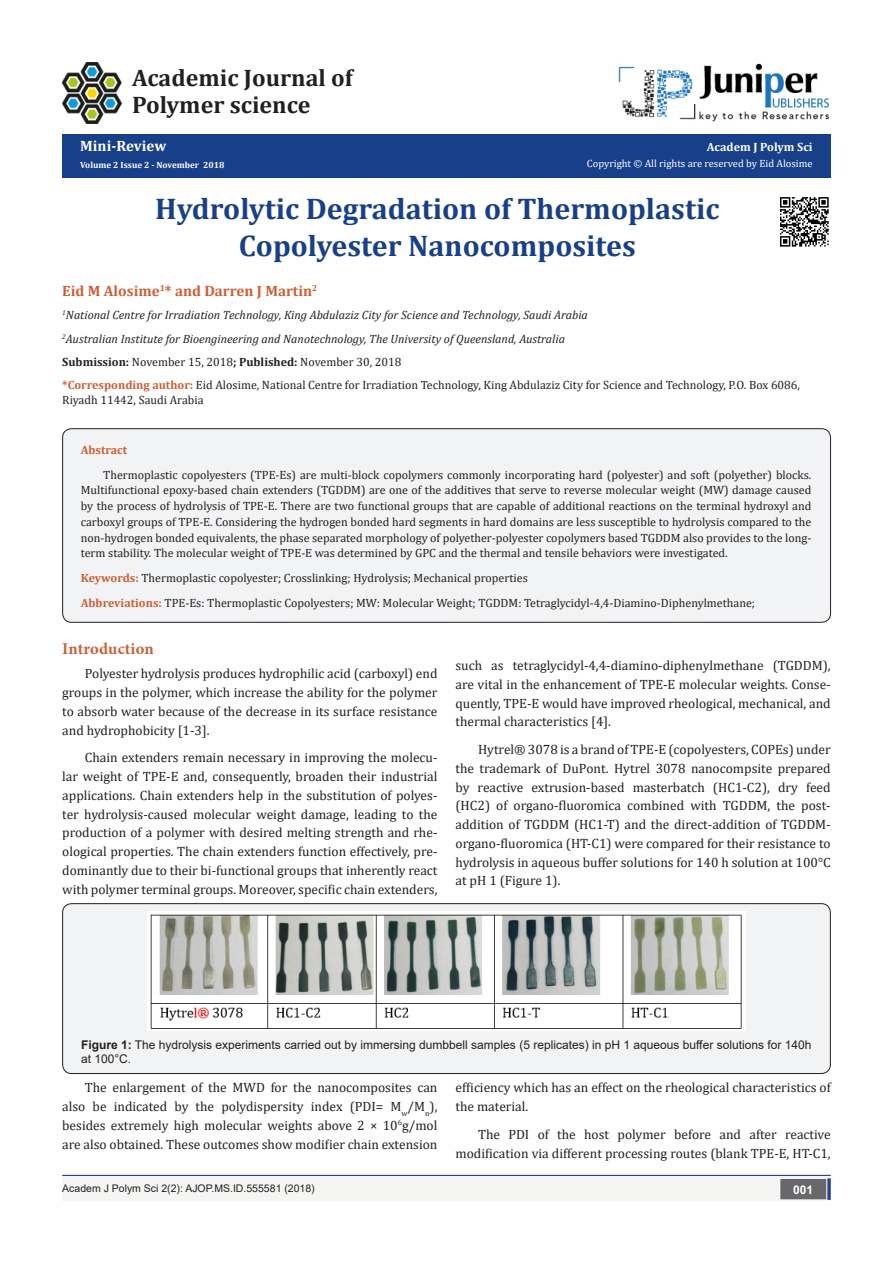
<style>
.page{position:relative;width:893px;height:1263px;background:#fff}
.page>*{position:absolute;margin:0;border:0;box-sizing:border-box;transform-origin:0 0}
.t1{font:700 30px/37.5px "Cambria";color:#183f89;text-align:center}
.t2{font:700 24px/27px "Cambria";color:#231f20}
.t3{font:700 16.5px "Minion Pro";letter-spacing:.005em;color:#ca5f37}
.t4{font:700 15px "Cambria";color:#ca5f37}
.t5{font:700 15px "Cambria";color:#fff}
.t6{font:13.5px/18.8px "Cambria";color:#231f20;text-align:justify}
.t7{font:12px/15.8px "Cambria";color:#231f20}
.t8{font:italic 12px "Cambria";color:#231f20}
.t9{font:12px/14.4px "Arial";color:#231f20}
.t10{font:700 12px "Cambria";color:#fff}
.t11{font:700 12px "Cambria";color:#ca5f37}
.t12{font:700 12px "Arial";color:#fff}
.t13{font:10.5px "Arial";color:#231f20}
.t14{font:10.5px "Cambria";color:#fff}
.t15{font:700 9px "Cambria";color:#fff}
.s1{font-weight:700}
.s2{font-weight:700;color:#ca5f37}
</style>
<div class="page">
<div style="left:62px;top:134px;width:769px;height:44px;background:#183f89"></div>
<div style="left:62px;top:1176px;width:494px;height:25px;background:#f5f5f4"></div>
<div style="left:503px;top:1176px;width:328px;height:25px;background:#f5f5f4"></div>
<svg style="left:827px;top:1178px;width:4px;height:22px"></svg>
<div style="left:781px;top:1180px;width:44px;height:18px;background:#68676a"></div>
<div style="left:780px;top:1179px;width:46px;height:20px;border:2px solid #68676a"></div>
<hr style="left:62px;top:1175px;width:769px;height:1px;background:#253f8e">
<img style="left:618px;top:63px;width:211px;height:59px">
<img style="left:62px;top:62px;width:61px;height:62px">
<div style="left:63px;top:429px;width:767px;height:193px;background:#f2f3f4;border-radius:9px"></div>
<div style="left:62px;top:428px;width:769px;height:194px;border:1px solid #231f20;border-radius:9px"></div>
<div style="left:63px;top:904px;width:767px;height:169px;background:#f2f3f4;border-radius:9px"></div>
<div style="left:62px;top:903px;width:769px;height:171px;border:1px solid #231f20;border-radius:9px"></div>
<img style="left:147px;top:911px;width:599px;height:120px">
<img style="left:780px;top:197px;width:49px;height:50px">
<p class="t2" style="left:132px;top:64px;width:222px">Academic Journal of<br>Polymer science</p>
<p class="t5" style="left:80px;top:135px;width:88px">Mini-Review</p>
<p class="t15" style="left:80px;top:158px;width:146px">Volume 2 Issue 2 - November 2018</p>
<p class="t10" style="left:707px;top:139px;width:107px">Academ J Polym Sci</p>
<p class="t14" style="left:587px;top:157px;width:227px">Copyright © All rights are reserved by Eid Alosime</p>
<p class="t1" style="left:155px;top:189px;width:566px">Hydrolytic Degradation of Thermoplastic<br>Copolyester Nanocomposites</p>
<p class="t4" style="left:62px;top:280px;width:257px">Eid M Alosime<sup>1</sup>* and Darren J Martin<sup>2</sup></p>
<p class="t8" style="left:62px;top:307px;width:527px"><sup>1</sup>National Centre for Irradiation Technology, King Abdulaziz City for Science and Technology, Saudi Arabia</p>
<p class="t8" style="left:62px;top:330px;width:504px"><sup>2</sup>Australian Institute for Bioengineering and Nanotechnology, The University of Queensland, Australia</p>
<p class="t7" style="left:62px;top:354px;width:341px"><span class="s1">Submission:</span> November 15, 2018<span class="s1">; Published:</span> November 30, 2018</p>
<p class="t7" style="left:62px;top:378px;width:739px;line-height:14.4px"><span class="s2">*Corresponding author:</span> Eid Alosime, National Centre for Irradiation Technology, King Abdulaziz City for Science and Technology, P.O. Box 6086,<br>Riyadh 11442, Saudi Arabia</p>
<p class="t11" style="left:81px;top:441px;width:48px">Abstract</p>
<p class="t7" style="left:81px;top:467px;width:732px;text-align:justify;text-indent:22px">Thermoplastic copolyesters (TPE-Es) are multi-block copolymers commonly incorporating hard (polyester) and soft (polyether) blocks.<br>Multifunctional epoxy-based chain extenders (TGDDM) are one of the additives that serve to reverse molecular weight (MW) damage caused by the process of hydrolysis of TPE-E. There are two functional groups that are capable of additional reactions on the terminal hydroxyl and carboxyl groups of TPE-E. Considering the hydrogen bonded hard segments in hard domains are less susceptible to hydrolysis compared to the non-hydrogen bonded equivalents, the phase separated morphology of polyether-polyester copolymers based TGDDM also provides to the long&shy;term stability. The molecular weight of TPE-E was determined by GPC and the thermal and tensile behaviors were investigated.</p>
<p class="t7" style="left:81px;top:570px;width:449px"><span class="s2">Keywords:</span> Thermoplastic copolyester; Crosslinking; Hydrolysis; Mechanical properties</p>
<p class="t7" style="left:81px;top:595px;width:676px"><span class="s2">Abbreviations:</span> TPE-Es: Thermoplastic Copolyesters; MW: Molecular Weight; TGDDM: Tetraglycidyl-4,4-Diamino-Diphenylmethane;</p>
<p class="t3" style="left:62px;top:637px;width:93px">Introduction</p>
<p class="t6" style="left:62px;top:664px;width:377px;text-indent:22px">Polyester hydrolysis produces hydrophilic acid (carboxyl) end groups in the polymer, which increase the ability for the polymer to absorb water because of the decrease in its surface resistance and hydrophobicity [1-3].</p>
<p class="t6" style="left:62px;top:748px;width:377px;text-indent:22px">Chain extenders remain necessary in improving the molecu&shy;lar weight of TPE-E and, consequently, broaden their industrial applications. Chain extenders help in the substitution of polyes&shy;ter hydrolysis-caused molecular weight damage, leading to the production of a polymer with desired melting strength and rhe&shy;ological properties. The chain extenders function effectively, pre&shy;dominantly due to their bi-functional groups that inherently react with polymer terminal groups. Moreover, specific chain extenders,</p>
<p class="t6" style="left:455px;top:656px;width:377px">such as tetraglycidyl-4,4-diamino-diphenylmethane (TGDDM), are vital in the enhancement of TPE-E molecular weights. Conse&shy;quently, TPE-E would have improved rheological, mechanical, and thermal characteristics [4].</p>
<p class="t6" style="left:455px;top:740px;width:377px;text-indent:22px">Hytrel® 3078 is a brand of TPE-E (copolyesters, COPEs) under the trademark of DuPont. Hytrel 3078 nanocompsite prepared by reactive extrusion-based masterbatch (HC1-C2), dry feed (HC2) of organo-fluoromica combined with TGDDM, the post&shy;addition of TGDDM (HC1-T) and the direct-addition of TGDDM&shy;organo-fluoromica (HT-C1) were compared for their resistance to hydrolysis in aqueous buffer solutions for 140 h solution at 100°C at pH 1 (Figure 1).</p>
<p class="t9" style="left:81px;top:1037px;width:732px"><span class="s1">Figure 1:</span> The hydrolysis experiments carried out by immersing dumbbell samples (5 replicates) in pH 1 aqueous buffer solutions for 140h at 100°C.</p>
<p class="t6" style="left:62px;top:1078px;width:377px;text-indent:22px">The enlargement of the MWD for the nanocomposites can also be indicated by the polydispersity index (PDI= M<sub>w</sub>/M<sub>n</sub>), besides extremely high molecular weights above 2 × 10<sup>6</sup>g/mol are also obtained. These outcomes show modifier chain extension</p>
<p class="t6" style="left:455px;top:1078px;width:377px">efficiency which has an effect on the rheological characteristics of the material.</p>
<p class="t6" style="left:455px;top:1125px;width:377px;text-align:right">The PDI of the host polymer before and after reactive modification via different processing routes (blank TPE-E, HT-C1,</p>
<p class="t13" style="left:62px;top:1181px;width:254px">Academ J Polym Sci 2(2): AJOP.MS.ID.555581 (2018)</p>
<p class="t12" style="left:793px;top:1181px;width:22px">001</p>
</div>
